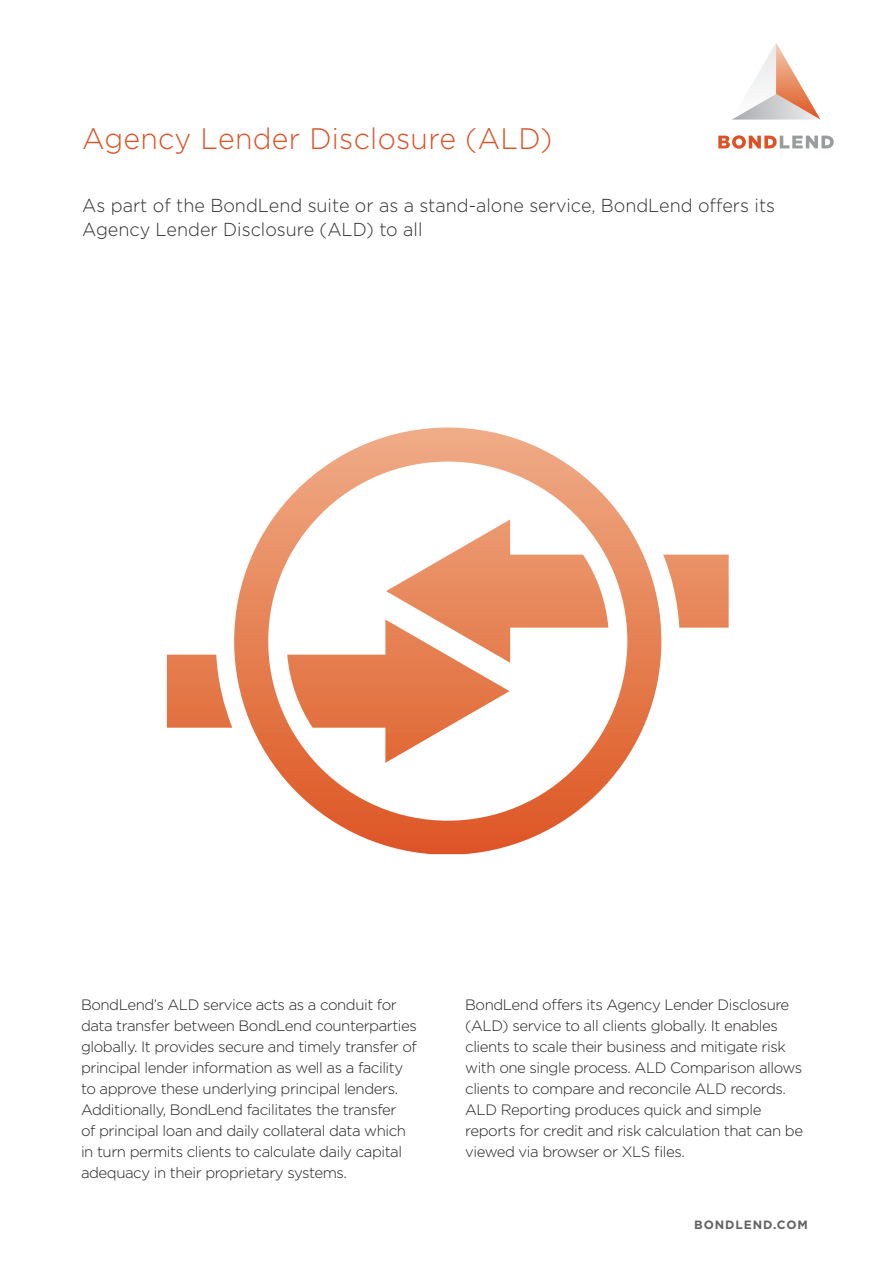
<style>
.page{position:relative;width:893px;height:1263px;background:#fff}
.page>*{position:absolute;margin:0;border:0;box-sizing:border-box;transform-origin:0 0}
.t1{font:300 29.7px "Gotham";letter-spacing:.01em;color:#dd5326;scale:.96 1}
.t2{font:300 18.75px/24px "Gotham";color:#312f30;scale:.96 1}
.t3{font:300 15px/21px "Gotham";letter-spacing:-.03em;color:#231f20}
.t4{font:700 12px "Gotham";letter-spacing:.075em;color:#636366}
</style>
<div class="page">
<svg style="left:732px;top:43px;width:88px;height:77px"></svg>
<svg style="left:718px;top:135px;width:116px;height:14px"></svg>
<svg style="left:167px;top:427px;width:562px;height:427px"></svg>
<p class="t1" style="left:82px;top:120px;width:491px">Agency Lender Disclosure (ALD)</p>
<p class="t2" style="left:82px;top:193px;width:723px">As part of the BondLend suite or as a stand-alone service, BondLend offers its<br>Agency Lender Disclosure (ALD) to all</p>
<p class="t3" style="left:81px;top:994px;width:337px">BondLend’s ALD service acts as a conduit for data transfer between BondLend counterparties globally. It provides secure and timely transfer of principal lender information as well as a facility to approve these underlying principal lenders.<br>Additionally, BondLend facilitates the transfer<br>of principal loan and daily collateral data which in turn permits clients to calculate daily capital adequacy in their proprietary systems.</p>
<p class="t3" style="left:465px;top:994px;width:326px">BondLend offers its Agency Lender Disclosure (ALD) service to all clients globally. It enables</p>
<p class="t3" style="left:465px;top:1036px;width:338px">clients to scale their business and mitigate risk with one single process. ALD Comparison allows clients to compare and reconcile ALD records.<br>ALD Reporting produces quick and simple</p>
<p class="t3" style="left:465px;top:1120px;width:339px">reports for credit and risk calculation that can be viewed via browser or XLS files.</p>
<p class="t4" style="left:694px;top:1217px;width:115px">BONDLEND.COM</p>
</div>
